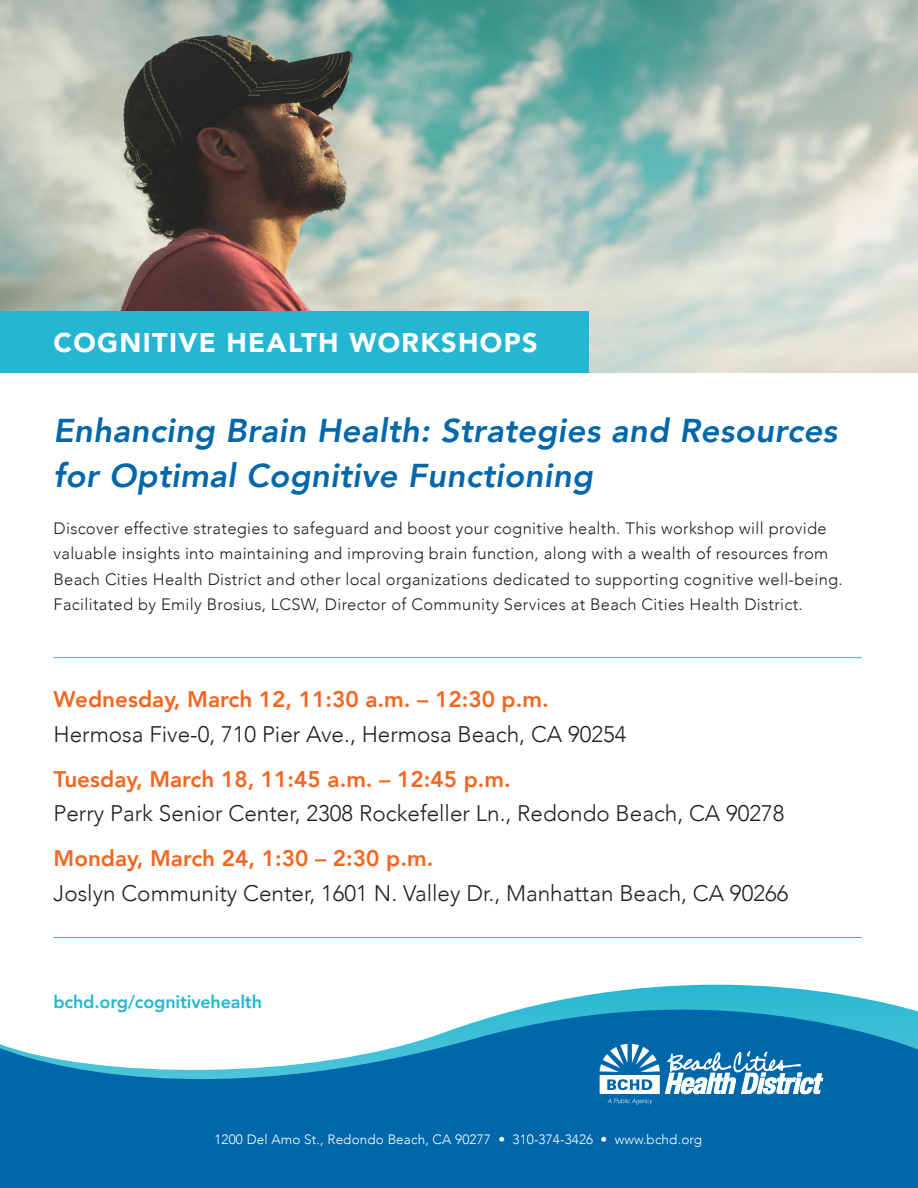
<style>
.page{position:relative;width:918px;height:1188px;background:#fff}
.page>*{position:absolute;margin:0;border:0;box-sizing:border-box;transform-origin:0 0}
.t1{font:italic 800 33px/45px "Avenir";letter-spacing:.01em;color:#0067aa}
.t2{font:900 27px "Avenir";letter-spacing:.05em;color:#fff}
.t3{font:300 22.5px "Avenir";color:#231f20}
.t4{font:800 22.5px "Avenir";color:#f36621}
.t5{font:800 18px "Avenir";letter-spacing:-.01em;color:#25b7d1}
.t6{font:300 16.5px/25.5px "Avenir";letter-spacing:.02em;color:#231f20}
.t7{font:300 13.5px "Avenir";letter-spacing:.01em;color:#fff}
</style>
<div class="page">
<img style="left:0;top:0;width:918px;height:373px">
<hr style="left:53px;top:657px;width:809px;height:1px;background:#25b7d1">
<hr style="left:53px;top:937px;width:809px;height:1px;background:#25b7d1">
<div style="left:0;top:311px;width:588px;height:62px;background:#25b7d1"></div>
<svg style="left:0;top:984px;width:918px;height:204px;fill:#0067aa"></svg>
<svg style="left:600px;top:1044px;width:223px;height:60px"></svg>
<p class="t2" style="left:53px;top:319px;width:486px">COGNITIVE HEALTH WORKSHOPS</p>
<p class="t1" style="left:53px;top:408px;width:785px">Enhancing Brain Health: Strategies and Resources for Optimal Cognitive Functioning</p>
<p class="t6" style="left:53px;top:516px;width:791px">Discover effective strategies to safeguard and boost your cognitive health. This workshop will provide valuable insights into maintaining and improving brain function, along with a wealth of resources from Beach Cities Health District and other local organizations dedicated to supporting cognitive well-being.<br>Facilitated by Emily Brosius, LCSW, Director of Community Services at Beach Cities Health District.</p>
<p class="t4" style="left:53px;top:682px;width:497px">Wednesday, March 12, 11:30 a.m. – 12:30 p.m.</p>
<p class="t3" style="left:53px;top:721px;width:575px">Hermosa Five-0, 710 Pier Ave., Hermosa Beach, CA 90254</p>
<p class="t4" style="left:53px;top:761px;width:459px">Tuesday, March 18, 11:45 a.m. – 12:45 p.m.</p>
<p class="t3" style="left:53px;top:800px;width:733px">Perry Park Senior Center, 2308 Rockefeller Ln., Redondo Beach, CA 90278</p>
<p class="t4" style="left:53px;top:841px;width:381px">Monday, March 24, 1:30 – 2:30 p.m.</p>
<p class="t3" style="left:53px;top:880px;width:736px">Joslyn Community Center, 1601 N. Valley Dr., Manhattan Beach, CA 90266</p>
<p class="t5" style="left:53px;top:988px;width:210px">bchd.org/cognitivehealth</p>
<p class="t7" style="left:214px;top:1132px;width:489px">1200 Del Amo St., Redondo Beach, CA 90277 • 310-374-3426 • www.bchd.org</p>
</div>
